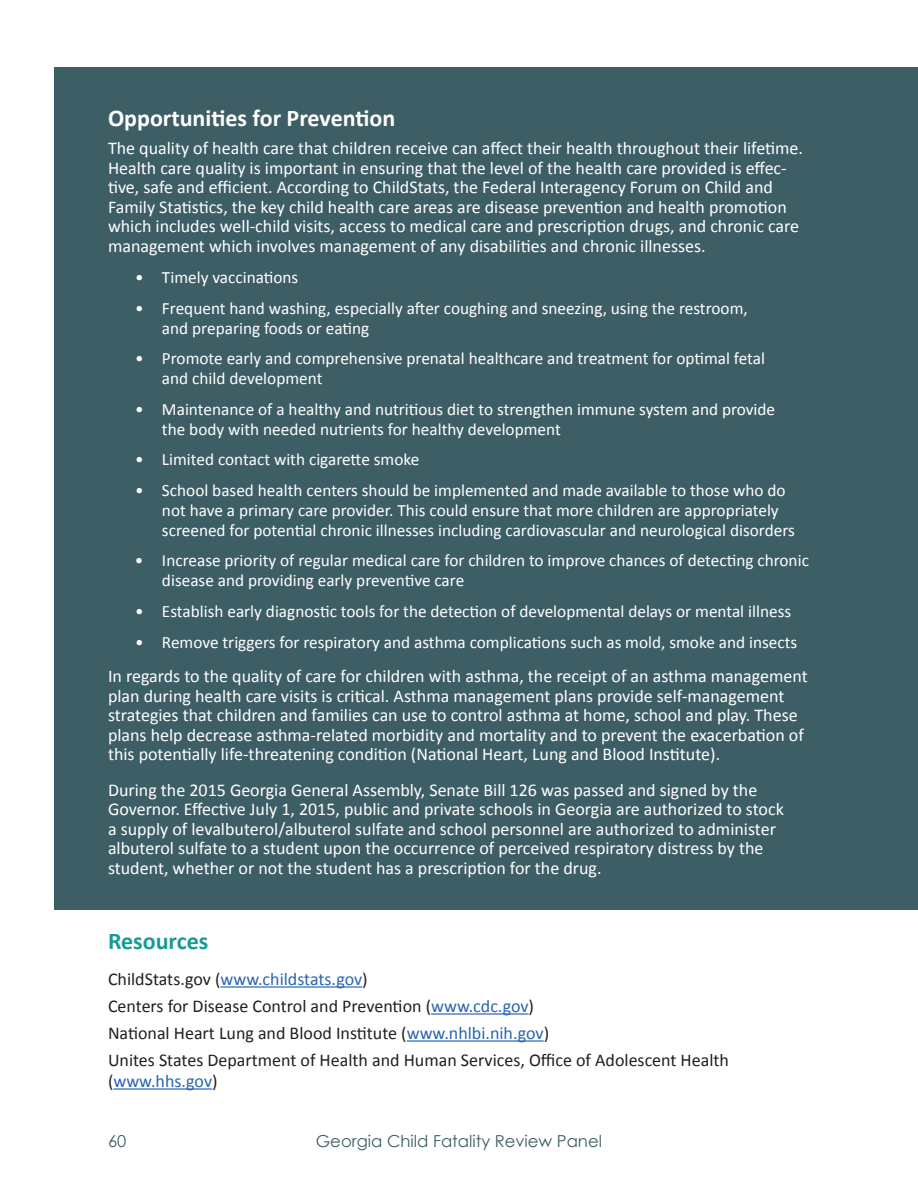
<style>
.page{position:relative;width:918px;height:1188px;background:#fff}
.page>*{position:absolute;margin:0;border:0;box-sizing:border-box;transform-origin:0 0}
.t1{font:700 24px "Calibri";color:#fff}
.t2{font:700 24px "Calibri";color:#189b93}
.t3{font:18px/19.4px "Calibri";color:#fff}
.t4{font:18px/27px "Calibri";color:#231f20}
.t5{font:18px "Calibri";color:#2865b1}
.t6{font:17.25px/19.8px "Calibri";color:#fff}
.t7{font:16.5px "Century Gothic";color:#3e5e66}
.s1{color:#2865b1}
.s2{color:#231f20}
</style>
<div class="page">
<div style="left:54px;top:67px;width:864px;height:842px;background:#3e5e66"></div>
<hr style="left:221px;top:986px;width:141px;height:2px;background:#2865b1">
<hr style="left:431px;top:1013px;width:98px;height:2px;background:#2865b1">
<hr style="left:407px;top:1040px;width:137px;height:2px;background:#2865b1">
<hr style="left:113px;top:1088px;width:99px;height:2px;background:#2865b1">
<h1 class="t1" style="left:108px;top:103px;width:289px">Opportunities for Prevention</h1>
<p class="t3" style="left:108px;top:139px;width:697px">The quality of health care that children receive can affect their health throughout their lifetime.<br>Health care quality is important in ensuring that the level of the health care provided is effec&shy;tive, safe and efficient. According to ChildStats, the Federal Interagency Forum on Child and Family Statistics, the key child health care areas are disease prevention and health promotion which includes well-child visits, access to medical care and prescription drugs, and chronic care management which involves management of any disabilities and chronic illnesses.</p>
<p class="t6" style="left:135px;top:268px;width:165px">• Timely vaccinations</p>
<p class="t6" style="left:162px;top:298px;width:587px;text-indent:-27px">• Frequent hand washing, especially after coughing and sneezing, using the restroom, and preparing foods or eating</p>
<p class="t6" style="left:162px;top:349px;width:605px;text-indent:-27px">• Promote early and comprehensive prenatal healthcare and treatment for optimal fetal and child development</p>
<p class="t6" style="left:162px;top:399px;width:615px;text-indent:-27px">• Maintenance of a healthy and nutritious diet to strengthen immune system and provide the body with needed nutrients for healthy development</p>
<p class="t6" style="left:135px;top:450px;width:286px">• Limited contact with cigarette smoke</p>
<p class="t6" style="left:162px;top:481px;width:634px;text-indent:-27px">• School based health centers should be implemented and made available to those who do not have a primary care provider. This could ensure that more children are appropriately screened for potential chronic illnesses including cardiovascular and neurological disorders</p>
<p class="t6" style="left:162px;top:551px;width:648px;text-indent:-27px">• Increase priority of regular medical care for children to improve chances of detecting chronic disease and providing early preventive care</p>
<p class="t6" style="left:135px;top:601px;width:658px">• Establish early diagnostic tools for the detection of developmental delays or mental illness</p>
<p class="t6" style="left:135px;top:632px;width:664px">• Remove triggers for respiratory and asthma complications such as mold, smoke and insects</p>
<p class="t3" style="left:108px;top:667px;width:701px">In regards to the quality of care for children with asthma, the receipt of an asthma management plan during health care visits is critical. Asthma management plans provide self-management strategies that children and families can use to control asthma at home, school and play. These plans help decrease asthma-related morbidity and mortality and to prevent the exacerbation of this potentially life-threatening condition (National Heart, Lung and Blood Institute).</p>
<p class="t3" style="left:108px;top:780px;width:677px">During the 2015 Georgia General Assembly, Senate Bill 126 was passed and signed by the Governor. Effective July 1, 2015, public and private schools in Georgia are authorized to stock a supply of levalbuterol/albuterol sulfate and school personnel are authorized to administer albuterol sulfate to a student upon the occurrence of perceived respiratory distress by the student, whether or not the student has a prescription for the drug.</p>
<h1 class="t2" style="left:108px;top:926px;width:102px">Resources</h1>
<p class="t4" style="left:108px;top:966px;width:623px">ChildStats.gov (<span class="s1">www.childstats.gov</span>)<br>Centers for Disease Control and Prevention (<span class="s1">www.cdc.gov</span>)<br>National Heart Lung and Blood Institute (<span class="s1">www.nhlbi.nih.gov</span>)<br>Unites States Department of Health and Human Services, Office of Adolescent Health</p>
<p class="t5" style="left:108px;top:1070px;width:111px"><span class="s2">(</span>www.hhs.gov<span class="s2">)</span></p>
<p class="t7" style="left:108px;top:1131px;width:20px">60</p>
<p class="t7" style="left:316px;top:1131px;width:288px">Georgia Child Fatality Review Panel</p>
</div>
